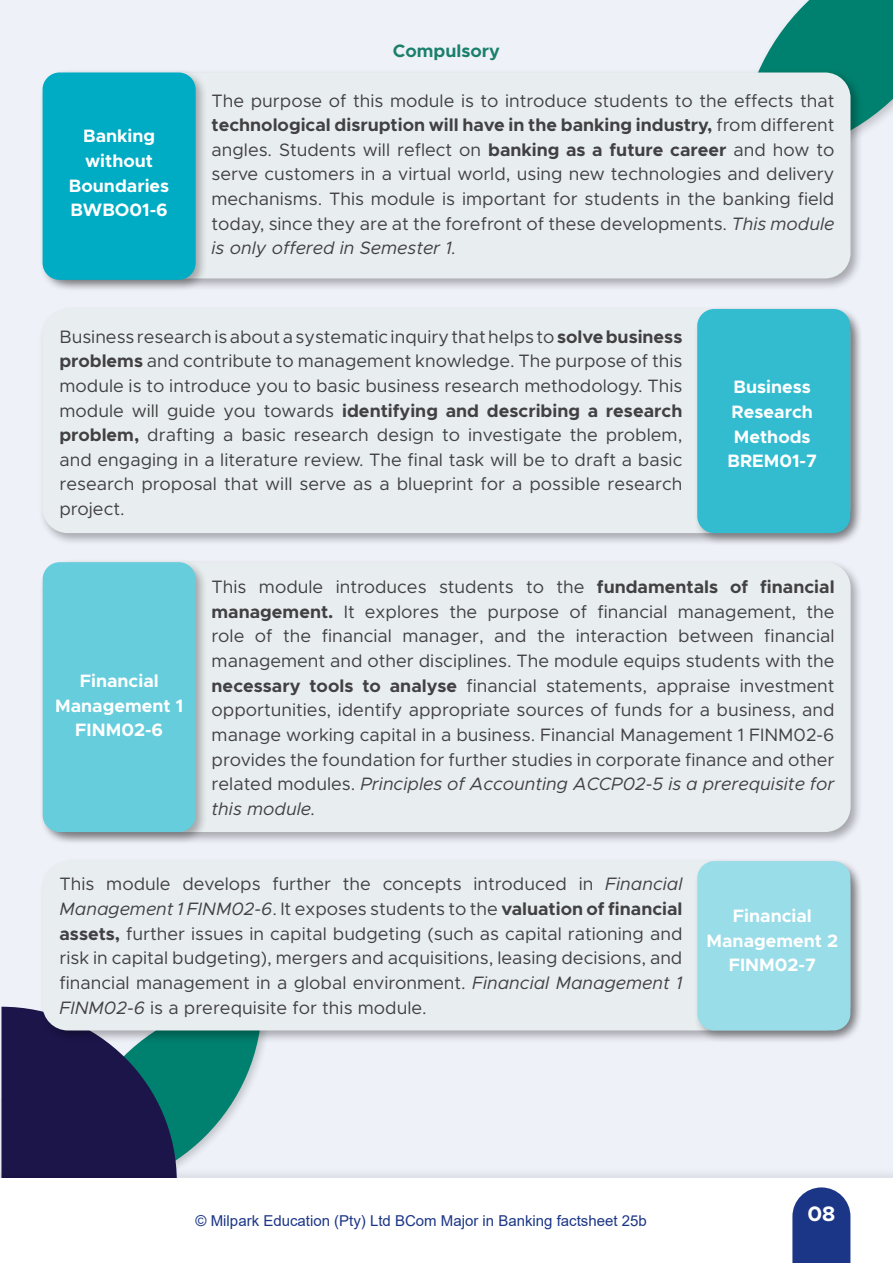
<style>
.page{position:relative;width:893px;height:1263px;background:#fff}
.page>*{position:absolute;margin:0;border:0;box-sizing:border-box;transform-origin:0 0}
.t1{font:700 21px "Metropolis";color:#fff}
.t2{font:18px/24.6px "Metropolis";color:#414042;text-align:justify}
.t3{font:700 18px/24.6px "Metropolis";color:#fff;text-align:center}
.t4{font:700 18px "Metropolis";color:#1a806b}
.t5{font:15px "Arial";color:#1c3687}
.s1{font-weight:700}
.s2{font-style:italic}
</style>
<div class="page">
<div style="left:0;top:0;width:893px;height:1187px;background:#eff1f9"></div>
<svg style="left:6px;top:1006px;width:256px;height:160px"></svg>
<svg style="left:759px;top:0;width:134px;height:132px"></svg>
<img style="left:1px;top:1006px;width:5px;height:160px">
<div style="left:0;top:1166px;width:893px;height:97px;background:#000;opacity:.09"></div>
<div style="left:0;top:1179px;width:893px;height:84px;background:#fff"></div>
<svg style="left:792px;top:1187px;width:58px;height:76px"></svg>
<div style="left:39px;top:69px;width:824px;height:222px;background:#000;opacity:.3"></div>
<div style="left:42px;top:72px;width:808px;height:206px;background:#e8edf0;border-radius:26px"></div>
<div style="left:39px;top:69px;width:169px;height:224px;background:#000;opacity:.3"></div>
<div style="left:43px;top:72px;width:153px;height:208px;background:#00abc4;border-radius:17px"></div>
<div style="left:39px;top:305px;width:824px;height:241px;background:#000;opacity:.3"></div>
<div style="left:42px;top:309px;width:808px;height:224px;background:#e8edf0;border-radius:26px"></div>
<div style="left:693px;top:305px;width:170px;height:241px;background:#000;opacity:.3"></div>
<div style="left:697px;top:309px;width:153px;height:224px;background:#33bcd0;border-radius:17px"></div>
<div style="left:39px;top:558px;width:824px;height:287px;background:#000;opacity:.3"></div>
<div style="left:43px;top:562px;width:808px;height:270px;background:#e8edf0;border-radius:26px"></div>
<div style="left:39px;top:558px;width:169px;height:287px;background:#000;opacity:.3"></div>
<div style="left:43px;top:562px;width:153px;height:270px;background:#66cddc;border-radius:17px"></div>
<div style="left:39px;top:857px;width:824px;height:186px;background:#000;opacity:.3"></div>
<div style="left:42px;top:861px;width:808px;height:169px;background:#e8edf0;border-radius:26px"></div>
<div style="left:693px;top:857px;width:170px;height:186px;background:#000;opacity:.3"></div>
<div style="left:697px;top:861px;width:153px;height:169px;background:#99dde8;border-radius:17px"></div>
<p class="t3" style="left:69px;top:124px;width:102px">Banking without<br>Boundaries<br>BWBO01-6</p>
<p class="t4" style="left:393px;top:39px;width:109px">Compulsory</p>
<p class="t2" style="left:211px;top:88px;width:624px">The purpose of this module is to introduce students to the effects that <span class="s1">technological disruption will have in the banking industry,</span> from different angles. Students will reflect on <span class="s1">banking as a future career</span> and how to serve customers in a virtual world, using new technologies and delivery mechanisms. This module is important for students in the banking field today, since they are at the forefront of these developments. <span class="s2">This module is only offered in Semester 1.</span></p>
<p class="t2" style="left:59px;top:324px;width:624px">Business research is about a systematic inquiry that helps to <span class="s1">solve business problems</span> and contribute to management knowledge. The purpose of this module is to introduce you to basic business research methodology. This module will guide you towards <span class="s1">identifying and describing a research problem,</span> drafting a basic research design to investigate the problem, and engaging in a literature review. The final task will be to draft a basic research proposal that will serve as a blueprint for a possible research project.</p>
<p class="t3" style="left:727px;top:375px;width:91px">Business<br>Research<br>Methods<br>BREM01-7</p>
<p class="t3" style="left:55px;top:668px;width:130px">Financial<br>Management 1<br>FINM02-6</p>
<p class="t2" style="left:212px;top:575px;width:624px">This module introduces students to the <span class="s1">fundamentals of financial management.</span> It explores the purpose of financial management, the role of the financial manager, and the interaction between financial management and other disciplines. The module equips students with the <span class="s1">necessary tools to analyse</span> financial statements, appraise investment opportunities, identify appropriate sources of funds for a business, and manage working capital in a business. Financial Management 1 FINM02-6 provides the foundation for further studies in corporate finance and other related modules. <span class="s2">Principles of Accounting ACCP02-5 is a prerequisite for this module.</span></p>
<p class="t2" style="left:60px;top:872px;width:624px">This module develops further the concepts introduced in <span class="s2">Financial Management 1 FINM02-6</span>. It exposes students to the <span class="s1">valuation of financial assets,</span> further issues in capital budgeting (such as capital rationing and risk in capital budgeting), mergers and acquisitions, leasing decisions, and financial management in a global environment. <span class="s2">Financial Management 1<br>FINM02-6</span> is a prerequisite for this module.</p>
<p class="t3" style="left:707px;top:904px;width:133px">Financial<br>Management 2<br>FINM02-7</p>
<p class="t5" style="left:196px;top:1210px;width:453px">© Milpark Education (Pty) Ltd BCom Major in Banking factsheet 25b</p>
<p class="t1" style="left:807px;top:1200px;width:29px">08</p>
</div>
